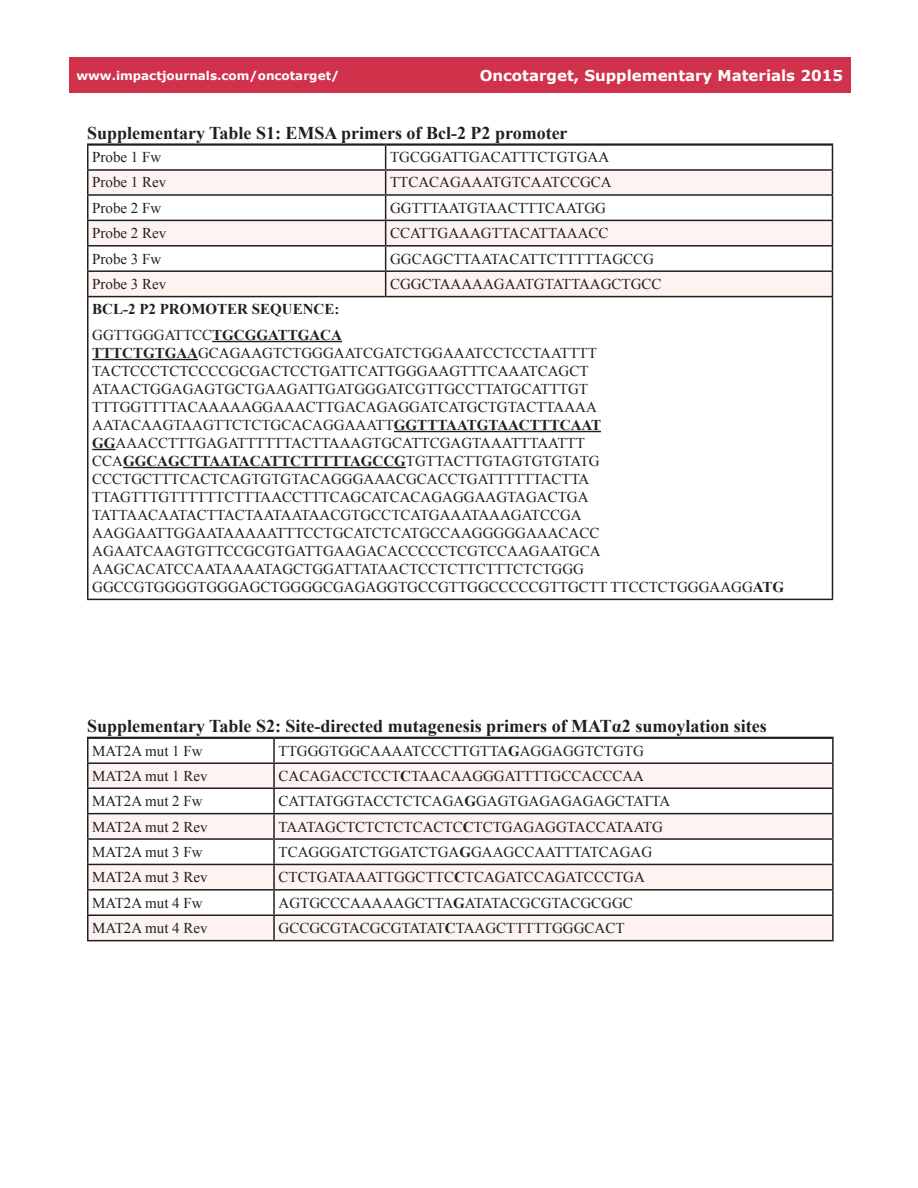
<style>
.page{position:relative;width:918px;height:1188px;background:#fff}
.page>*{position:absolute;margin:0;border:0;box-sizing:border-box;transform-origin:0 0}
.t1{font:700 18px "Times New Roman";color:#231f20}
.t2{font:15px/18px "Times New Roman";color:#231f20}
.t3{font:700 15px/25.5px "Times New Roman";color:#231f20}
.t4{font:700 15px "Verdana";color:#fff}
.t5{font:700 12px "Verdana";color:#fff}
.s1{font-weight:400}
.s2{font-weight:700}
</style>
<div class="page">
<div style="left:69px;top:57px;width:781px;height:36px;background:#d0324c"></div>
<hr style="left:87px;top:143px;width:299px;height:3px;background:#231f20">
<hr style="left:386px;top:143px;width:447px;height:3px;background:#231f20">
<svg style="left:87px;top:145px;width:746px;height:177px"></svg>
<hr style="left:87px;top:322px;width:1px;height:277px;background:#231f20">
<hr style="left:832px;top:322px;width:1px;height:277px;background:#231f20">
<hr style="left:87px;top:599px;width:299px;height:1px;background:#231f20">
<hr style="left:386px;top:599px;width:447px;height:1px;background:#231f20">
<hr style="left:212px;top:341px;width:130px;height:1px;background:#231f20">
<hr style="left:92px;top:359px;width:106px;height:1px;background:#231f20">
<hr style="left:394px;top:431px;width:207px;height:1px;background:#231f20">
<svg style="left:92px;top:449px;width:24px;height:1px"></svg>
<hr style="left:123px;top:467px;width:283px;height:1px;background:#231f20">
<hr style="left:274px;top:787px;width:560px;height:2px;background:#231f20">
<hr style="left:274px;top:813px;width:560px;height:1px;background:#231f20">
<hr style="left:274px;top:838px;width:560px;height:2px;background:#231f20">
<hr style="left:274px;top:864px;width:560px;height:1px;background:#231f20">
<hr style="left:274px;top:889px;width:560px;height:2px;background:#231f20">
<hr style="left:274px;top:914px;width:560px;height:2px;background:#231f20">
<hr style="left:87px;top:737px;width:187px;height:2px;background:#231f20">
<hr style="left:274px;top:737px;width:560px;height:2px;background:#231f20">
<hr style="left:832px;top:739px;width:2px;height:23px;background:#231f20">
<hr style="left:274px;top:762px;width:560px;height:2px;background:#231f20">
<hr style="left:832px;top:764px;width:2px;height:23px;background:#231f20">
<hr style="left:832px;top:789px;width:2px;height:24px;background:#231f20">
<hr style="left:832px;top:814px;width:2px;height:24px;background:#231f20">
<hr style="left:832px;top:840px;width:2px;height:24px;background:#231f20">
<hr style="left:832px;top:865px;width:2px;height:24px;background:#231f20">
<hr style="left:832px;top:891px;width:2px;height:23px;background:#231f20">
<svg style="left:87px;top:738px;width:746px;height:202px"></svg>
<hr style="left:832px;top:916px;width:2px;height:24px;background:#231f20">
<hr style="left:87px;top:940px;width:187px;height:1px;background:#231f20">
<hr style="left:274px;top:940px;width:560px;height:1px;background:#231f20">
<p class="t5" style="left:76px;top:67px;width:264px">www.impactjournals.com/oncotarget/</p>
<p class="t4" style="left:480px;top:66px;width:365px">Oncotarget, Supplementary Materials 2015</p>
<p class="t1" style="left:87px;top:120px;width:482px">Supplementary Table S1: EMSA primers of Bcl-2 P2 promoter</p>
<p class="t2" style="left:92px;top:148px;width:71px">Probe 1 Fw</p>
<p class="t2" style="left:390px;top:148px;width:221px">TGCGGATTGACATTTCTGTGAA</p>
<p class="t2" style="left:92px;top:173px;width:76px">Probe 1 Rev</p>
<p class="t2" style="left:390px;top:173px;width:223px">TTCACAGAAATGTCAATCCGCA</p>
<p class="t2" style="left:92px;top:199px;width:71px">Probe 2 Fw</p>
<p class="t2" style="left:390px;top:199px;width:217px">GGTTTAATGTAACTTTCAATGG</p>
<p class="t2" style="left:92px;top:224px;width:76px">Probe 2 Rev</p>
<p class="t2" style="left:390px;top:224px;width:220px">CCATTGAAAGTTACATTAAACC</p>
<p class="t2" style="left:92px;top:249px;width:71px">Probe 3 Fw</p>
<p class="t2" style="left:390px;top:249px;width:265px">GGCAGCTTAATACATTCTTTTTAGCCG</p>
<p class="t2" style="left:92px;top:275px;width:76px">Probe 3 Rev</p>
<p class="t2" style="left:390px;top:275px;width:273px">CGGCTAAAAAGAATGTATTAAGCTGCC</p>
<p class="t3" style="left:92px;top:296px;width:251px">BCL-2 P2 PROMOTER SEQUENCE:<br><span class="s1">GGTTGGGATTCC</span>TGCGGATTGACA</p>
<p class="t2" style="left:92px;top:344px;width:694px"><span class="s2">TTTCTGTGAA</span>GCAGAAGTCTGGGAATCGATCTGGAAATCCTCCTAATTTT TACTCCCTCTCCCCGCGACTCCTGATTCATTGGGAAGTTTCAAATCAGCT ATAACTGGAGAGTGCTGAAGATTGATGGGATCGTTGCCTTATGCATTTGT TTTGGTTTTACAAAAAGGAAACTTGACAGAGGATCATGCTGTACTTAAAA AATACAAGTAAGTTCTCTGCACAGGAAATT<span class="s2">GGTTTAATGTAACTTTCAAT GG</span>AAACCTTTGAGATTTTTTACTTAAAGTGCATTCGAGTAAATTTAATTT CCA<span class="s2">GGCAGCTTAATACATTCTTTTTAGCCG</span>TGTTACTTGTAGTGTGTATG CCCTGCTTTCACTCAGTGTGTACAGGGAAACGCACCTGATTTTTTACTTA TTAGTTTGTTTTTTCTTTAACCTTTCAGCATCACAGAGGAAGTAGACTGA TATTAACAATACTTACTAATAATAACGTGCCTCATGAAATAAAGATCCGA AAGGAATTGGAATAAAAATTTCCTGCATCTCATGCCAAGGGGGAAACACC AGAATCAAGTGTTCCGCGTGATTGAAGACACCCCCTCGTCCAAGAATGCA AAGCACATCCAATAAAATAGCTGGATTATAACTCCTCTTCTTTCTCTGGG GGCCGTGGGGTGGGAGCTGGGGCGAGAGGTGCCGTTGGCCCCCGTTGCTT TTCCTCTGGGAAGG<span class="s2">ATG</span></p>
<p class="t1" style="left:87px;top:714px;width:681px">Supplementary Table S2: Site-directed mutagenesis primers of MATα2 sumoylation sites</p>
<p class="t2" style="left:92px;top:741px;width:112px">MAT2A mut 1 Fw</p>
<p class="t2" style="left:279px;top:741px;width:367px">TTGGGTGGCAAAATCCCTTGTTA<span class="s2">G</span>AGGAGGTCTGTG</p>
<p class="t2" style="left:92px;top:766px;width:117px">MAT2A mut 1 Rev</p>
<p class="t2" style="left:279px;top:766px;width:367px">CACAGACCTCCT<span class="s2">C</span>TAACAAGGGATTTTGCCACCCAA</p>
<p class="t2" style="left:92px;top:792px;width:112px">MAT2A mut 2 Fw</p>
<p class="t2" style="left:279px;top:792px;width:393px">CATTATGGTACCTCTCAGA<span class="s2">G</span>GAGTGAGAGAGAGCTATTA</p>
<p class="t2" style="left:92px;top:817px;width:117px">MAT2A mut 2 Rev</p>
<p class="t2" style="left:279px;top:817px;width:386px">TAATAGCTCTCTCTCACTC<span class="s2">C</span>TCTGAGAGGTACCATAATG</p>
<p class="t2" style="left:92px;top:843px;width:112px">MAT2A mut 3 Fw</p>
<p class="t2" style="left:279px;top:843px;width:375px">TCAGGGATCTGGATCTGA<span class="s2">G</span>GAAGCCAATTTATCAGAG</p>
<p class="t2" style="left:92px;top:868px;width:117px">MAT2A mut 3 Rev</p>
<p class="t2" style="left:279px;top:868px;width:368px">CTCTGATAAATTGGCTTC<span class="s2">C</span>TCAGATCCAGATCCCTGA</p>
<p class="t2" style="left:92px;top:893px;width:112px">MAT2A mut 4 Fw</p>
<p class="t2" style="left:279px;top:893px;width:356px">AGTGCCCAAAAAGCTTA<span class="s2">G</span>ATATACGCGTACGCGGC</p>
<p class="t2" style="left:92px;top:919px;width:117px">MAT2A mut 4 Rev</p>
<p class="t2" style="left:279px;top:919px;width:348px">GCCGCGTACGCGTATAT<span class="s2">C</span>TAAGCTTTTTGGGCACT</p>
</div>
